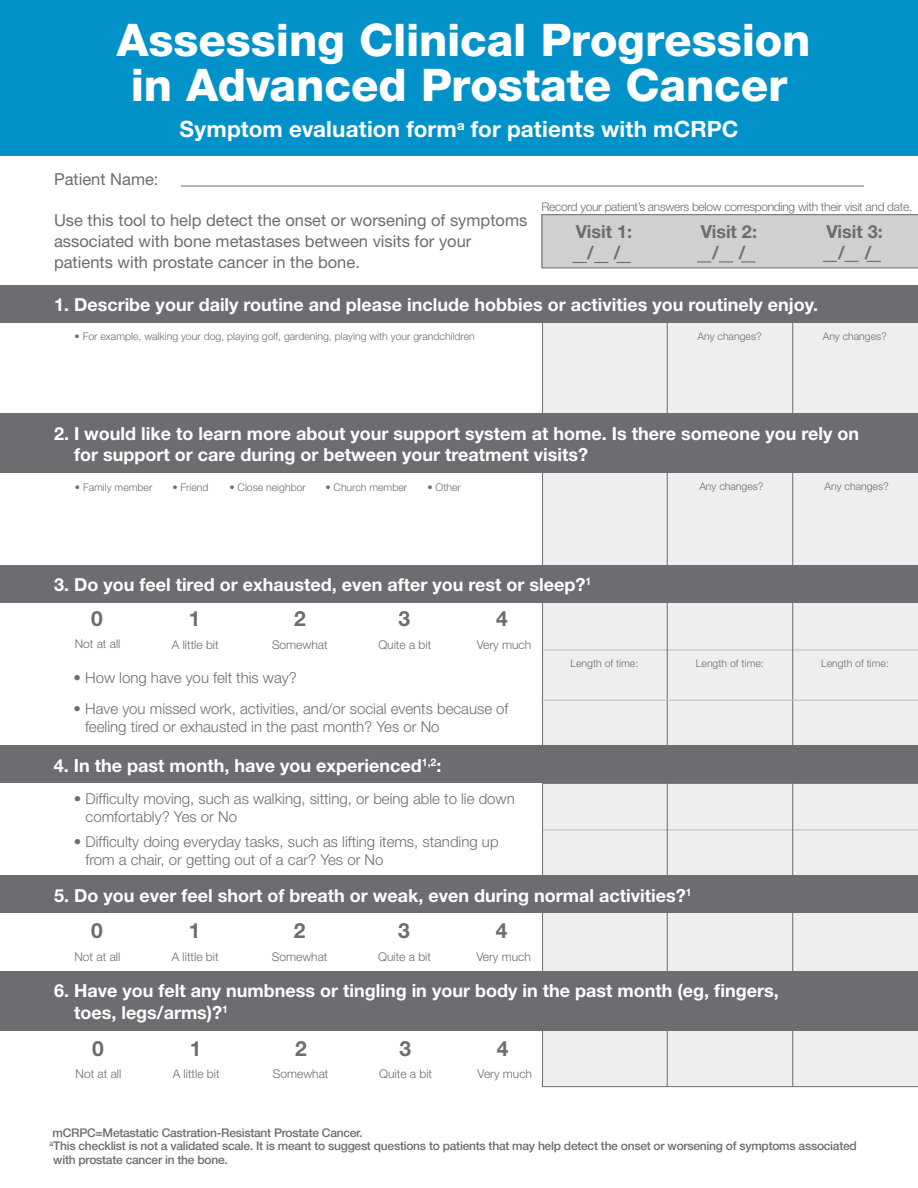
<style>
.page{position:relative;width:918px;height:1188px;background:#fff}
.page>*{position:absolute;margin:0;border:0;box-sizing:border-box;transform-origin:0 0}
.t1{font:800 45px/45px "Helvetica Neue";letter-spacing:-.005em;color:#fff;text-align:center}
.t2{font:700 22.5px "Helvetica Neue";letter-spacing:.005em;color:#fff}
.t3{font:700 21px "Helvetica Neue";color:#6c6d70}
.t4{font:700 18px/21.6px "Helvetica Neue";color:#fff}
.t5{font:700 18px "Helvetica Neue";color:#6c6d70}
.t6{font:16.5px/21px "Helvetica Neue";color:#6c6d70}
.t7{font:300 15px/18px "Helvetica Neue";color:#6c6d70}
.t8{font:500 12px/13.5px "Helvetica Neue";letter-spacing:-.02em;color:#6c6d70}
.t9{font:300 12px "Helvetica Neue";color:#6c6d70}
.t10{font:300 12px "Helvetica Neue";letter-spacing:-.025em;color:#6c6d70}
.t11{font:300 10.5px "Helvetica Neue CE";color:#6c6d70}
.t12{font:300 10.5px "Helvetica Neue";color:#6c6d70}
</style>
<div class="page">
<div style="left:0;top:0;width:918px;height:156px;background:#0092c8"></div>
<div style="left:542px;top:323px;width:376px;height:764px;background:#eeeeef"></div>
<div style="left:0;top:565px;width:918px;height:38px;background:#6c6d70"></div>
<div style="left:0;top:285px;width:918px;height:38px;background:#6c6d70"></div>
<hr style="left:181px;top:186px;width:683px;height:1px;background:#6c6d70">
<div style="left:542px;top:214px;width:376px;height:54px;background:#cfd0d2"></div>
<hr style="left:542px;top:783px;width:376px;height:1px;background:#6c6d70">
<hr style="left:543px;top:650px;width:375px;height:1px;background:#bcbdc0">
<hr style="left:543px;top:829px;width:375px;height:1px;background:#bcbdc0">
<hr style="left:667px;top:286px;width:1px;height:801px;background:#6c6d70">
<hr style="left:792px;top:286px;width:1px;height:801px;background:#6c6d70">
<div style="left:0;top:746px;width:918px;height:37px;background:#6c6d70"></div>
<div style="left:0;top:875px;width:918px;height:38px;background:#6c6d70"></div>
<hr style="left:542px;top:700px;width:376px;height:1px;background:#bcbdc0">
<div style="left:0;top:414px;width:918px;height:59px;background:#6c6d70"></div>
<div style="left:0;top:972px;width:918px;height:59px;background:#6c6d70"></div>
<p class="t1" style="left:117px;top:17px;width:695px">Assessing Clinical Progression in Advanced Prostate Cancer</p>
<p class="t2" style="left:180px;top:115px;width:560px">Symptom evaluation form<sup>a</sup> for patients with mCRPC</p>
<p class="t6" style="left:54px;top:169px;width:106px">Patient Name:</p>
<p class="t6" style="left:54px;top:209px;width:475px">Use this tool to help detect the onset or worsening of symptoms associated with bone metastases between visits for your patients with prostate cancer in the bone.</p>
<p class="t10" style="left:542px;top:199px;width:372px">Record your patient’s answers below corresponding with their visit and date.</p>
<p class="t5" style="left:576px;top:220px;width:58px">Visit 1:</p>
<p class="t5" style="left:587px;top:242px;width:35px">/ /</p>
<p class="t5" style="left:701px;top:220px;width:58px">Visit 2:</p>
<p class="t5" style="left:712px;top:242px;width:35px">/ /</p>
<p class="t5" style="left:827px;top:220px;width:58px">Visit 3:</p>
<p class="t5" style="left:838px;top:242px;width:35px">/ /</p>
<p class="t4" style="left:54px;top:294px;width:766px">1. Describe your daily routine and please include hobbies or activities you routinely enjoy.</p>
<p class="t11" style="left:75px;top:330px;width:402px">• For example, walking your dog, playing golf, gardening, playing with your grandchildren</p>
<p class="t12" style="left:698px;top:330px;width:66px">Any changes?</p>
<p class="t12" style="left:823px;top:330px;width:66px">Any changes?</p>
<p class="t4" style="left:74px;top:422px;width:786px;text-indent:-20px">2. I would like to learn more about your support system at home. Is there someone you rely on for support or care during or between your treatment visits?</p>
<p class="t11" style="left:75px;top:480px;width:79px">• Family member</p>
<p class="t11" style="left:172px;top:480px;width:38px">• Friend</p>
<p class="t11" style="left:229px;top:480px;width:78px">• Close neighbor</p>
<p class="t11" style="left:325px;top:480px;width:83px">• Church member</p>
<p class="t11" style="left:427px;top:480px;width:35px">• Other</p>
<p class="t4" style="left:54px;top:573px;width:539px">3. Do you feel tired or exhausted, even after you rest or sleep?<sup>1</sup></p>
<p class="t3" style="left:91px;top:606px;width:13px">0</p>
<p class="t9" style="left:75px;top:637px;width:47px">Not at all</p>
<p class="t3" style="left:189px;top:606px;width:13px">1</p>
<p class="t9" style="left:172px;top:637px;width:48px">A little bit</p>
<p class="t3" style="left:294px;top:606px;width:13px">2</p>
<p class="t9" style="left:272px;top:637px;width:57px">Somewhat</p>
<p class="t3" style="left:399px;top:606px;width:13px">3</p>
<p class="t9" style="left:378px;top:637px;width:54px">Quite a bit</p>
<p class="t3" style="left:496px;top:606px;width:13px">4</p>
<p class="t9" style="left:477px;top:637px;width:56px">Very much</p>
<p class="t12" style="left:699px;top:480px;width:66px">Any changes?</p>
<p class="t12" style="left:825px;top:480px;width:66px">Any changes?</p>
<p class="t7" style="left:73px;top:668px;width:225px">• How long have you felt this way?</p>
<p class="t7" style="left:85px;top:700px;width:425px;text-indent:-12px">• Have you missed work, activities, and/or social events because of feeling tired or exhausted in the past month? Yes or No</p>
<p class="t4" style="left:54px;top:754px;width:389px">4. In the past month, have you experienced<sup>1,2</sup>:</p>
<p class="t7" style="left:86px;top:789px;width:431px;text-indent:-12px">• Difficulty moving, such as walking, sitting, or being able to lie down comfortably? Yes or No</p>
<p class="t7" style="left:86px;top:832px;width:415px;text-indent:-12px">• Difficulty doing everyday tasks, such as lifting items, standing up from a chair, or getting out of a car? Yes or No</p>
<p class="t12" style="left:570px;top:657px;width:69px">Length of time:</p>
<p class="t12" style="left:696px;top:657px;width:69px">Length of time:</p>
<p class="t12" style="left:821px;top:657px;width:69px">Length of time:</p>
<p class="t4" style="left:54px;top:885px;width:639px">5. Do you ever feel short of breath or weak, even during normal activities?<sup>1</sup></p>
<p class="t3" style="left:91px;top:918px;width:13px">0</p>
<p class="t9" style="left:75px;top:949px;width:47px">Not at all</p>
<p class="t3" style="left:189px;top:918px;width:13px">1</p>
<p class="t9" style="left:172px;top:949px;width:48px">A little bit</p>
<p class="t3" style="left:294px;top:918px;width:13px">2</p>
<p class="t9" style="left:272px;top:949px;width:57px">Somewhat</p>
<p class="t3" style="left:398px;top:918px;width:13px">3</p>
<p class="t9" style="left:378px;top:949px;width:54px">Quite a bit</p>
<p class="t3" style="left:496px;top:918px;width:13px">4</p>
<p class="t9" style="left:477px;top:949px;width:56px">Very much</p>
<p class="t4" style="left:74px;top:980px;width:706px;text-indent:-20px">6. Have you felt any numbness or tingling in your body in the past month (eg, fingers, toes, legs/arms)?<sup>1</sup></p>
<p class="t3" style="left:92px;top:1035px;width:13px">0</p>
<p class="t9" style="left:76px;top:1066px;width:47px">Not at all</p>
<p class="t3" style="left:190px;top:1035px;width:13px">1</p>
<p class="t9" style="left:173px;top:1067px;width:48px">A little bit</p>
<p class="t3" style="left:295px;top:1035px;width:13px">2</p>
<p class="t9" style="left:273px;top:1067px;width:57px">Somewhat</p>
<p class="t3" style="left:399px;top:1035px;width:13px">3</p>
<p class="t9" style="left:379px;top:1067px;width:54px">Quite a bit</p>
<p class="t3" style="left:497px;top:1035px;width:13px">4</p>
<p class="t9" style="left:478px;top:1067px;width:56px">Very much</p>
<p class="t8" style="left:53px;top:1126px;width:311px">mCRPC=Metastatic Castration-Resistant Prostate Cancer.</p>
<p class="t8" style="left:53px;top:1139px;width:805px;text-indent:-4px"><sup>a</sup>This checklist is not a validated scale. It is meant to suggest questions to patients that may help detect the onset or worsening of symptoms associated with prostate cancer in the bone.</p>
</div>
